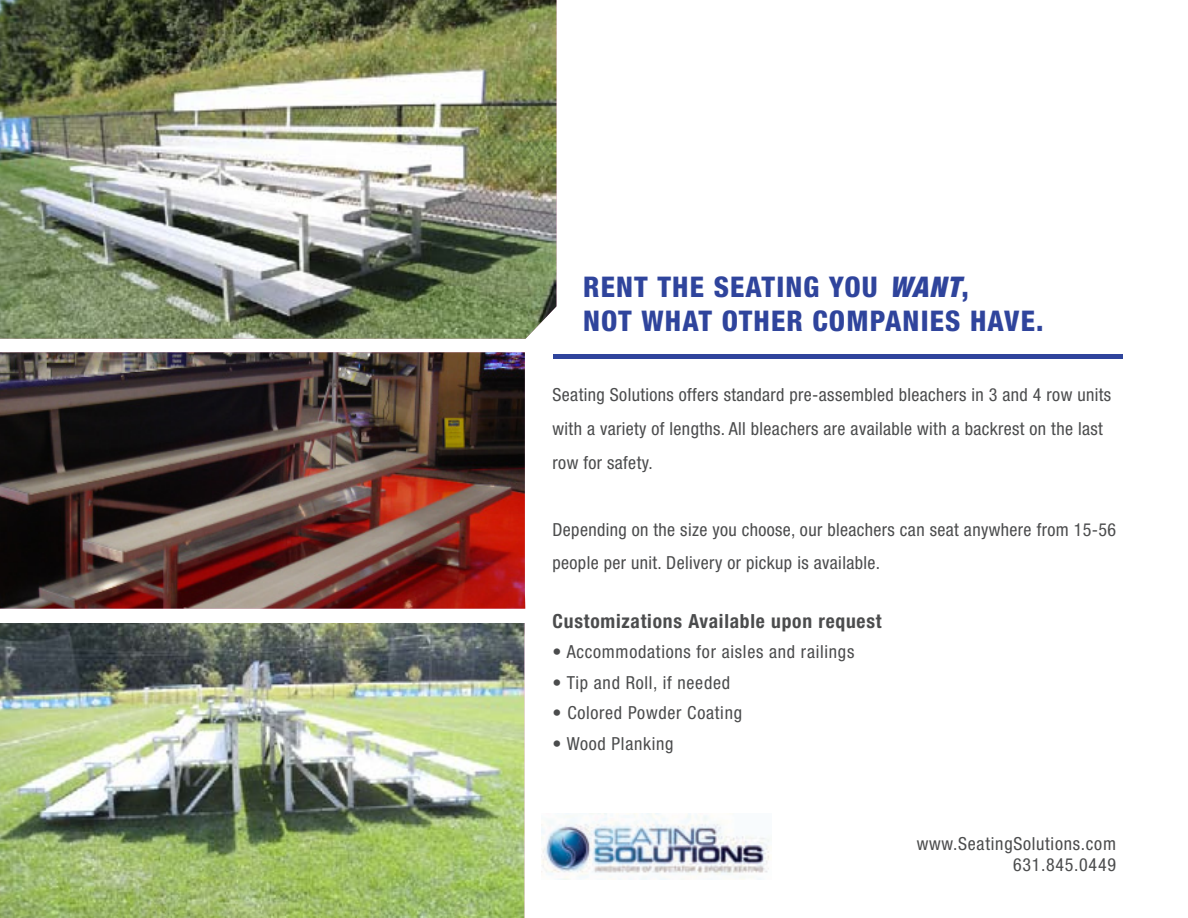
<style>
.page{position:relative;width:1188px;height:918px;background:#fff}
.page>*{position:absolute;margin:0;border:0;box-sizing:border-box;transform-origin:0 0}
.t1{font:800 condensed 28.5px/34.2px "Helvetica Neue LT Std";letter-spacing:.04em;color:#2f449c}
.t2{font:700 condensed 19.5px "Helvetica Neue LT Std";letter-spacing:.04em;color:#4b4c4d}
.t3{font:condensed 18px/33.6px "Helvetica Neue LT Std";letter-spacing:.02em;color:#4b4c4d}
.t4{font:condensed 18px/21.6px "Helvetica Neue LT Std";letter-spacing:.04em;color:#4b4c4d;text-align:right}
.s1{font-weight:900;font-style:italic}
</style>
<div class="page">
<img style="left:0;top:0;width:556px;height:339px">
<img style="left:0;top:623px;width:525px;height:295px">
<img style="left:0;top:352px;width:525px;height:257px">
<div style="left:554px;top:354px;width:569px;height:5px;background:#2f449c"></div>
<img style="left:542px;top:813px;width:228px;height:66px">
<h1 class="t1" style="left:583px;top:269px;width:462px">RENT THE SEATING YOU <span class="s1">WANT</span>,<br>NOT WHAT OTHER COMPANIES HAVE.</h1>
<p class="t3" style="left:553px;top:378px;width:560px">Seating Solutions offers standard pre-assembled bleachers in 3 and 4 row units with a variety of lengths. All bleachers are available with a backrest on the last row for safety.</p>
<p class="t3" style="left:553px;top:512px;width:565px">Depending on the size you choose, our bleachers can seat anywhere from 15-56 people per unit. Delivery or pickup is available.</p>
<p class="t2" style="left:553px;top:609px;width:331px">Customizations Available upon request</p>
<p class="t4" style="left:553px;top:641px;width:303px">• Accommodations for aisles and railings</p>
<p class="t4" style="left:553px;top:671px;width:179px">• Tip and Roll, if needed</p>
<p class="t4" style="left:553px;top:702px;width:191px">• Colored Powder Coating</p>
<p class="t4" style="left:553px;top:733px;width:123px">• Wood Planking</p>
<p class="t4" style="left:917px;top:832px;width:201px">www.SeatingSolutions.com<br>631.845.0449</p>
</div>
